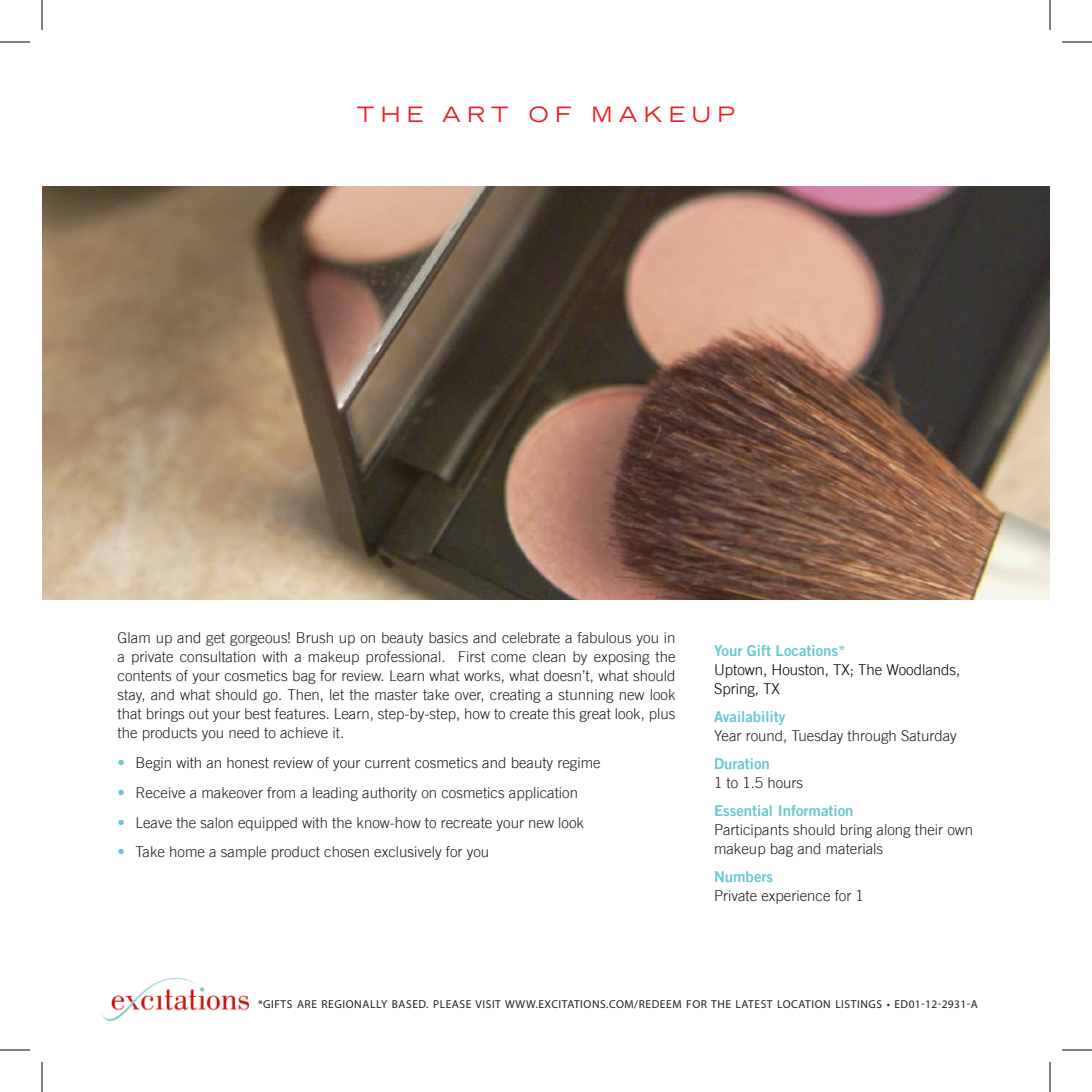
<style>
.page{position:relative;width:1092px;height:1092px;background:#fff}
.page>*{position:absolute;margin:0;border:0;box-sizing:border-box;transform-origin:0 0}
.Head{font:expanded 21px "Trade Gothic LT";letter-spacing:.3em;color:#ee1d23}
.t1{font:300 15px/19px "Trade Gothic LT";color:#231f20}
.t2{font:300 15px/19px "Trade Gothic LT";color:#040503}
.t3{font:300 15px/29.8px "Trade Gothic LT";color:#67c9cf;text-align:justify}
.t4{font:11.6px "Myriad Pro";letter-spacing:.05em;color:#231f20}
.s1{font-family:"Trade Gothic LT Bold Two";font-weight:400;color:#67c9cf}
</style>
<div class="page">
<img style="left:102px;top:978px;width:147px;height:42px">
<img style="left:42px;top:186px;width:1008px;height:414px">
<hr style="left:0;top:42px;width:30px;height:1px;background:#000">
<hr style="left:1062px;top:42px;width:30px;height:1px;background:#000">
<hr style="left:0;top:1050px;width:30px;height:1px;background:#000">
<hr style="left:1062px;top:1050px;width:30px;height:1px;background:#000">
<hr style="left:42px;top:0;width:1px;height:30px;background:#000">
<hr style="left:42px;top:1062px;width:1px;height:30px;background:#000">
<hr style="left:1050px;top:0;width:1px;height:30px;background:#000">
<hr style="left:1050px;top:1062px;width:1px;height:30px;background:#000">
<p class="Head" style="left:357px;top:100px;width:380px">THE ART OF MAKEUP</p>
<p class="t1" style="left:118px;top:628px;width:559px;text-align:justify">Glam up and get gorgeous! Brush up on beauty basics and celebrate a fabulous you in a private consultation with a makeup professional. First come clean by exposing the contents of your cosmetics bag for review. Learn what works, what doesn’t, what should stay, and what should go. Then, let the master take over, creating a stunning new look that brings out your best features. Learn, step-by-step, how to create this great look, plus the products you need to achieve it.</p>
<p class="t1" style="left:136px;top:753px;width:467px">Begin with an honest review of your current cosmetics and beauty regime</p>
<p class="t1" style="left:136px;top:783px;width:444px">Receive a makeover from a leading authority on cosmetics application</p>
<p class="t1" style="left:136px;top:813px;width:450px">Leave the salon equipped with the know-how to recreate your new look</p>
<p class="t1" style="left:136px;top:842px;width:355px">Take home a sample product chosen exclusively for you</p>
<p class="t3" style="left:118px;top:748px;width:9px">• • • •</p>
<p class="t2" style="left:714px;top:641px;width:248px"><span class="s1">Your Gift Locations*<br></span>Uptown, Houston, TX; The Woodlands,<br>Spring, TX</p>
<p class="t1" style="left:714px;top:707px;width:244px"><span class="s1">Availability<br></span>Year round, Tuesday through Saturday</p>
<p class="t1" style="left:714px;top:754px;width:91px"><span class="s1">Duration<br></span>1 to 1.5 hours</p>
<p class="t1" style="left:714px;top:801px;width:261px"><span class="s1">Essential Information<br></span>Participants should bring along their own makeup bag and materials</p>
<p class="t1" style="left:714px;top:867px;width:151px"><span class="s1">Numbers<br></span>Private experience for 1</p>
<p class="t4" style="left:258px;top:997px;width:389px">*GIFTS ARE REGIONALLY BASED. PLEASE VISIT WWW.EXCITATIONS.COM/REDEEM</p>
<p class="t4" style="left:686px;top:997px;width:293px">FOR THE LATEST LOCATION LISTINGS • ED01-12-2931-A</p>
</div>
